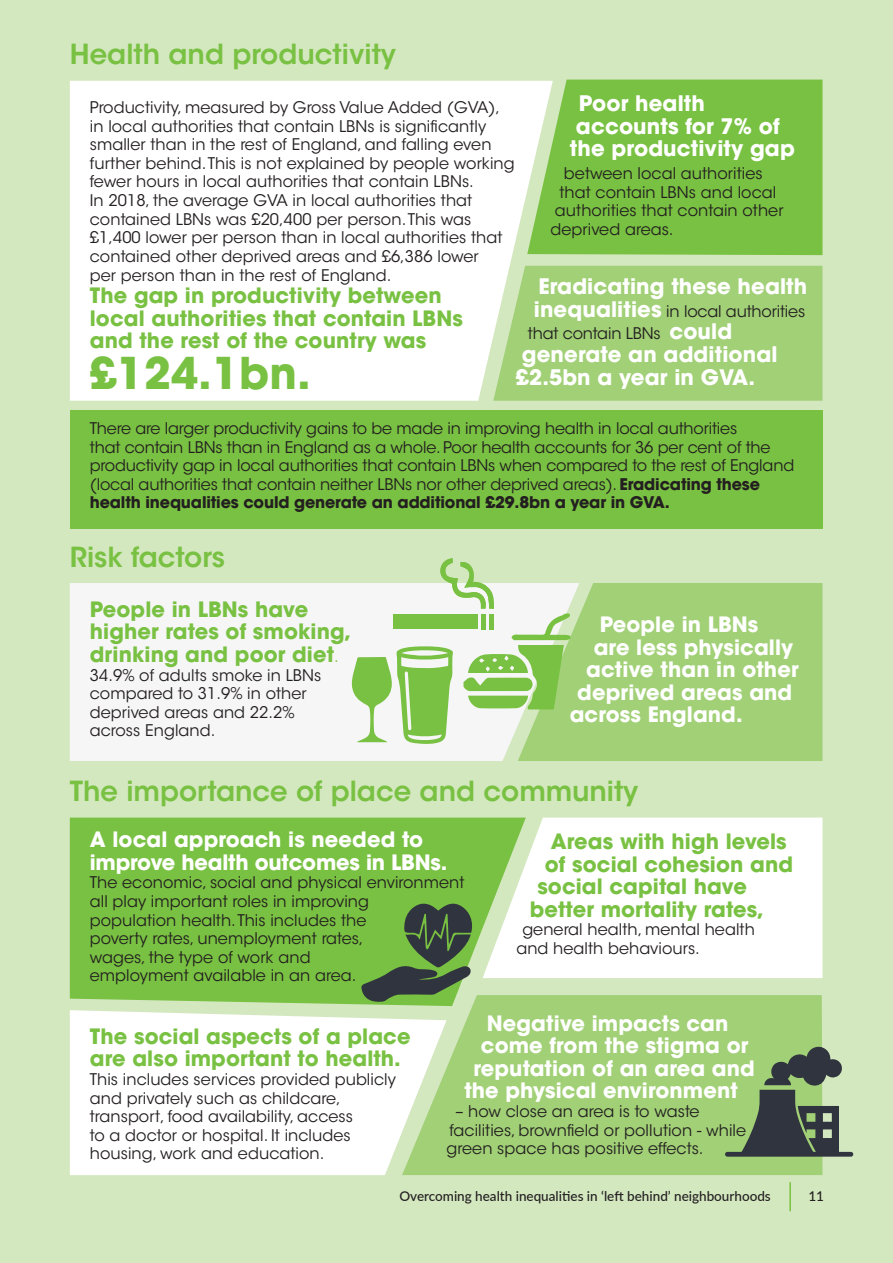
<style>
.page{position:relative;width:893px;height:1263px;background:#d4e8c0}
.page>*{position:absolute;margin:0;border:0;box-sizing:border-box;transform-origin:0 0}
.Body_text{font:700 43.5px "ITC Avant Garde Std";letter-spacing:.005em;color:#79c142}
.Sub_Head_1{font:600 27.45px "ITC Avant Garde Std";color:#79c142}
.Body_text-2{font:700 21.3px/22.6px "ITC Avant Garde Std";letter-spacing:.005em;color:#fff}
.Body_text-3{font:700 21px/22.5px "ITC Avant Garde Std";letter-spacing:.005em;color:#79c142}
.Body_text-4{font:700 21px/22.5px "ITC Avant Garde Std";letter-spacing:.005em;color:#fff}
.Body_text-5{font:15.9px/18.6px "ITC Avant Garde Std";letter-spacing:.005em;color:#231f20}
.t1{font:500 13.5px "Lato";color:#231f20}
.s1{font-weight:700;font-size:21.3px;color:#fff}
.s2{font-weight:700}
.s3{font-weight:400;font-size:15.9px}
</style>
<div class="page">
<div style="left:70px;top:81px;width:483px;height:320px;background:#fff"></div>
<div style="left:70px;top:583px;width:440px;height:178px;background:#f6f6f7"></div>
<div style="left:70px;top:817px;width:413px;height:189px;background:#79c142"></div>
<svg style="left:483px;top:817px;width:339px;height:161px;background:#f7fbf3"></svg>
<div style="left:402px;top:995px;width:420px;height:180px;background:#a1d076"></div>
<svg style="left:70px;top:1010px;width:377px;height:165px;background:#f8fbf5"></svg>
<svg style="left:527px;top:80px;width:295px;height:175px;background:#80c44c"></svg>
<div style="left:518px;top:583px;width:304px;height:178px;background:#a1d076"></div>
<div style="left:493px;top:266px;width:329px;height:135px;background:#a1d076"></div>
<div style="left:70px;top:410px;width:752px;height:118px;background:#79c142"></div>
<svg style="left:361px;top:902px;width:113px;height:100px;background:#5c8345"></svg>
<hr style="left:789px;top:1182px;width:2px;height:29px;background:#79c142">
<svg style="left:352px;top:558px;width:219px;height:186px"></svg>
<svg style="left:725px;top:1046px;width:128px;height:111px"></svg>
<p class="Sub_Head_1" style="left:70px;top:37px;width:328px">Health and productivity</p>
<p class="Body_text-2" style="left:570px;top:92px;width:226px;text-indent:9px">Poor health accounts for 7% of the productivity gap</p>
<p class="Body_text-5" style="left:564px;top:164px;width:200px">between local authorities</p>
<p class="Body_text-5" style="left:559px;top:183px;width:218px">that contain LBNs and local</p>
<p class="Body_text-5" style="left:555px;top:201px;width:230px">authorities that contain other</p>
<p class="Body_text-5" style="left:550px;top:220px;width:124px">deprived areas.</p>
<p class="Body_text-5" style="left:90px;top:98px;width:426px">Productivity, measured by Gross Value Added (GVA), in local authorities that contain LBNs is significantly smaller than in the rest of England, and falling even further behind. This is not explained by people working fewer hours in local authorities that contain LBNs.<br>In 2018, the average GVA in local authorities that contained LBNs was £20,400 per person. This was £1,400 lower per person than in local authorities that contained other deprived areas and £6,386 lower<br>per person than in the rest of England.</p>
<p class="Body_text-3" style="left:90px;top:284px;width:374px">The gap in productivity between local authorities that contain LBNs and the rest of the country was</p>
<p class="Body_text" style="left:90px;top:344px;width:223px">£124.1bn.</p>
<p class="Body_text-2" style="left:538px;top:275px;width:270px">Eradicating these health</p>
<p class="Body_text-5" style="left:528px;top:300px;width:279px;line-height:22.6px;text-indent:6px"><span class="s1">inequalities</span> in local authorities that contain LBNs <span class="s1">could</span></p>
<p class="Body_text-2" style="left:516px;top:343px;width:263px">generate an additional £2.5bn a year in GVA.</p>
<p class="Body_text-5" style="left:90px;top:419px;width:706px">There are larger productivity gains to be made in improving health in local authorities<br>that contain LBNs than in England as a whole. Poor health accounts for 36 per cent of the productivity gap in local authorities that contain LBNs when compared to the rest of England (local authorities that contain neither LBNs nor other deprived areas). <span class="s2">Eradicating these health inequalities could generate an additional £29.8bn a year in GVA.</span></p>
<p class="Sub_Head_1" style="left:70px;top:539px;width:157px">Risk factors</p>
<p class="Body_text-3" style="left:90px;top:598px;width:263px">People in LBNs have higher rates of smoking, drinking and poor diet<span class="s3">.</span></p>
<p class="Body_text-5" style="left:90px;top:666px;width:233px">34.9% of adults smoke in LBNs compared to 31.9% in other deprived areas and 22.2% across England.</p>
<p class="Body_text-4" style="left:600px;top:613px;width:160px">People in LBNs</p>
<p class="Body_text-4" style="left:594px;top:635px;width:201px">are less physically</p>
<p class="Body_text-4" style="left:586px;top:658px;width:214px">active than in other</p>
<p class="Body_text-4" style="left:577px;top:680px;width:217px">deprived areas and</p>
<p class="Body_text-4" style="left:570px;top:703px;width:174px">across England.</p>
<p class="Sub_Head_1" style="left:70px;top:774px;width:570px">The importance of place and community</p>
<p class="Body_text-4" style="left:90px;top:828px;width:359px">A local approach is needed to improve health outcomes in LBNs.</p>
<p class="Body_text-5" style="left:90px;top:873px;width:376px">The economic, social and physical environment all play important roles in improving<br>population health. This includes the<br>poverty rates, unemployment rates,<br>wages, the type of work and<br>employment available in an area.</p>
<p class="Body_text-3" style="left:551px;top:830px;width:237px">Areas with high levels</p>
<p class="Body_text-3" style="left:545px;top:853px;width:250px">of social cohesion and</p>
<p class="Body_text-3" style="left:537px;top:875px;width:211px">social capital have</p>
<p class="Body_text-3" style="left:530px;top:898px;width:236px">better mortality rates,</p>
<p class="Body_text-5" style="left:516px;top:920px;width:240px;text-indent:6px">general health, mental health and health behaviours.</p>
<p class="Body_text-3" style="left:90px;top:1025px;width:322px">The social aspects of a place are also important to health.</p>
<p class="Body_text-5" style="left:90px;top:1070px;width:307px">This includes services provided publicly and privately such as childcare, transport, food availability, access<br>to a doctor or hospital. It includes housing, work and education.</p>
<p class="Body_text-4" style="left:487px;top:1012px;width:243px">Negative impacts can</p>
<p class="Body_text-4" style="left:481px;top:1034px;width:269px">come from the stigma or</p>
<p class="Body_text-4" style="left:473px;top:1057px;width:283px">reputation of an area and</p>
<p class="Body_text-4" style="left:464px;top:1079px;width:275px">the physical environment</p>
<p class="Body_text-5" style="left:447px;top:1102px;width:301px;text-indent:9px">– how close an area is to waste facilities, brownfield or pollution - while green space has positive effects.</p>
<p class="t1" style="left:399px;top:1186px;width:373px">Overcoming health inequalities in ‘left behind’ neighbourhoods</p>
<p class="t1" style="left:808px;top:1186px;width:17px">11</p>
</div>
